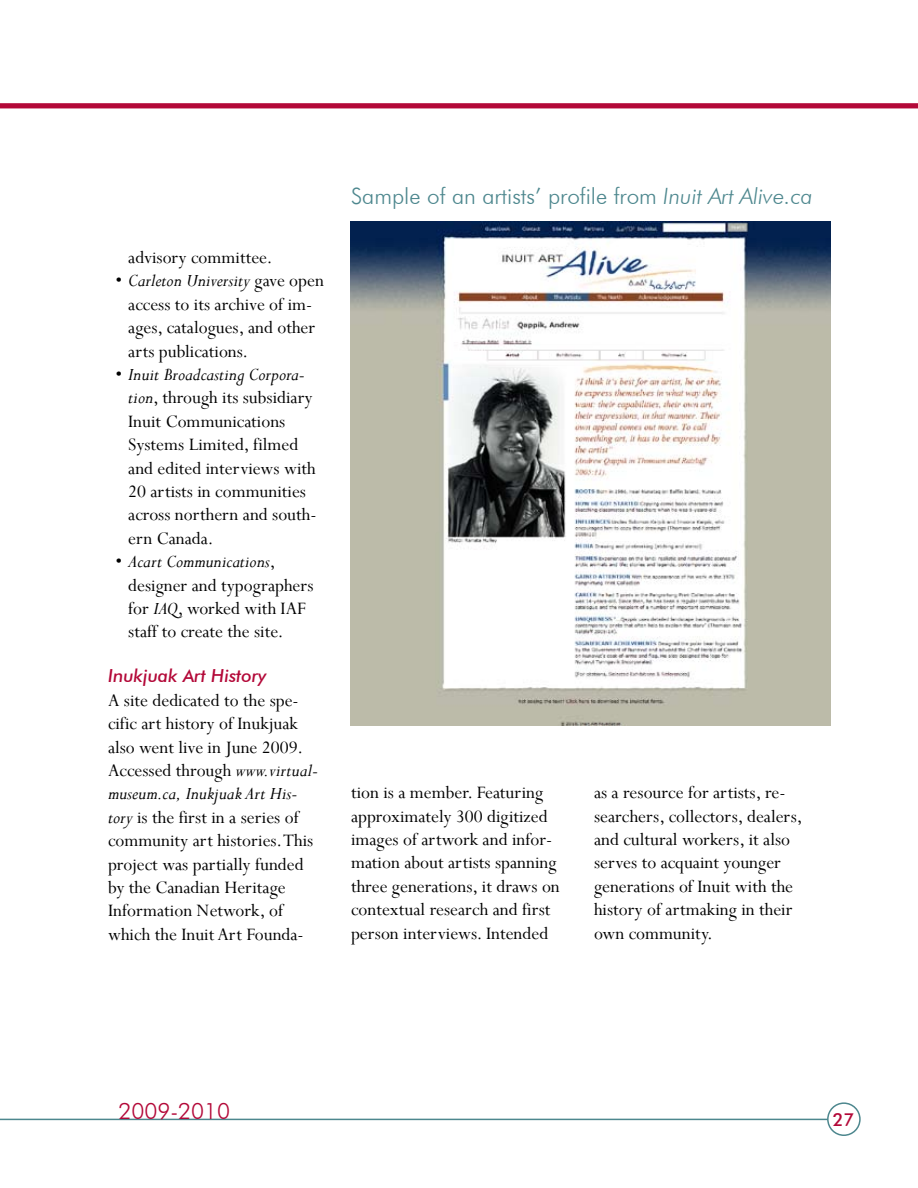
<style>
.page{position:relative;width:918px;height:1188px;background:#fff}
.page>*{position:absolute;margin:0;border:0;box-sizing:border-box;transform-origin:0 0}
.t1{font:300 22.5px "Futura BT";color:#4d878e}
.t2{font:300 22.5px "Futura BT";color:#b30838}
.t3{font:19.5px/23.4px "Perpetua";color:#000}
.t4{font:italic 500 18px "Futura BT";color:#b30838}
.t5{font:500 18px "Futura BT";color:#b30838}
.s1{font-style:italic}
</style>
<div class="page">
<hr style="left:0;top:1119px;width:828px;height:1px;background:#4d878e">
<div style="left:827px;top:1102px;width:34px;height:34px;border:2px solid #4d878e;border-radius:50%"></div>
<div style="left:0;top:103px;width:918px;height:5px;background:#b30838"></div>
<img style="left:351px;top:222px;width:479px;height:503px">
<p class="t3" style="left:128px;top:245px;width:146px">advisory committee.</p>
<p class="t3" style="left:128px;top:269px;width:197px;text-indent:-13px"><span class="s1">• Carleton University</span> gave open access to its archive of im&shy;ages, catalogues, and other arts publications.</p>
<p class="t3" style="left:128px;top:362px;width:190px;text-indent:-13px"><span class="s1">• Inuit Broadcasting Corpora&shy;tion</span>, through its subsidiary<br>Inuit Communications<br>Systems Limited, filmed and edited interviews with<br>20 artists in communities across northern and south&shy;ern Canada.</p>
<p class="t3" style="left:128px;top:549px;width:187px;text-indent:-13px"><span class="s1">• Acart Communications</span>, designer and typographers for <span class="s1">IAQ</span>, worked with IAF staff to create the site.</p>
<p class="t4" style="left:108px;top:665px;width:160px">Inukjuak Art History</p>
<p class="t3" style="left:108px;top:688px;width:212px">A site dedicated to the spe&shy;cific art history of Inukjuak also went live in June 2009.<br>Accessed through <span class="s1">www.virtual&shy;museum.ca, Inukjuak Art His&shy;tory</span> is the first in a series of community art histories. This project was partially funded by the Canadian Heritage<br>Information Network, of which the Inuit Art Founda-</p>
<p class="t1" style="left:351px;top:182px;width:463px">Sample of an artists’ profile from <span class="s1">Inuit Art Alive.ca</span></p>
<p class="t3" style="left:351px;top:781px;width:210px">tion is a member. Featuring approximately 300 digitized images of artwork and infor&shy;mation about artists spanning three generations, it draws on contextual research and first person interviews. Intended</p>
<p class="t3" style="left:594px;top:781px;width:210px">as a resource for artists, re&shy;searchers, collectors, dealers, and cultural workers, it also serves to acquaint younger generations of Inuit with the history of artmaking in their own community.</p>
<p class="t2" style="left:118px;top:1097px;width:113px">2009-2010</p>
<p class="t5" style="left:833px;top:1109px;width:23px">27</p>
</div>
